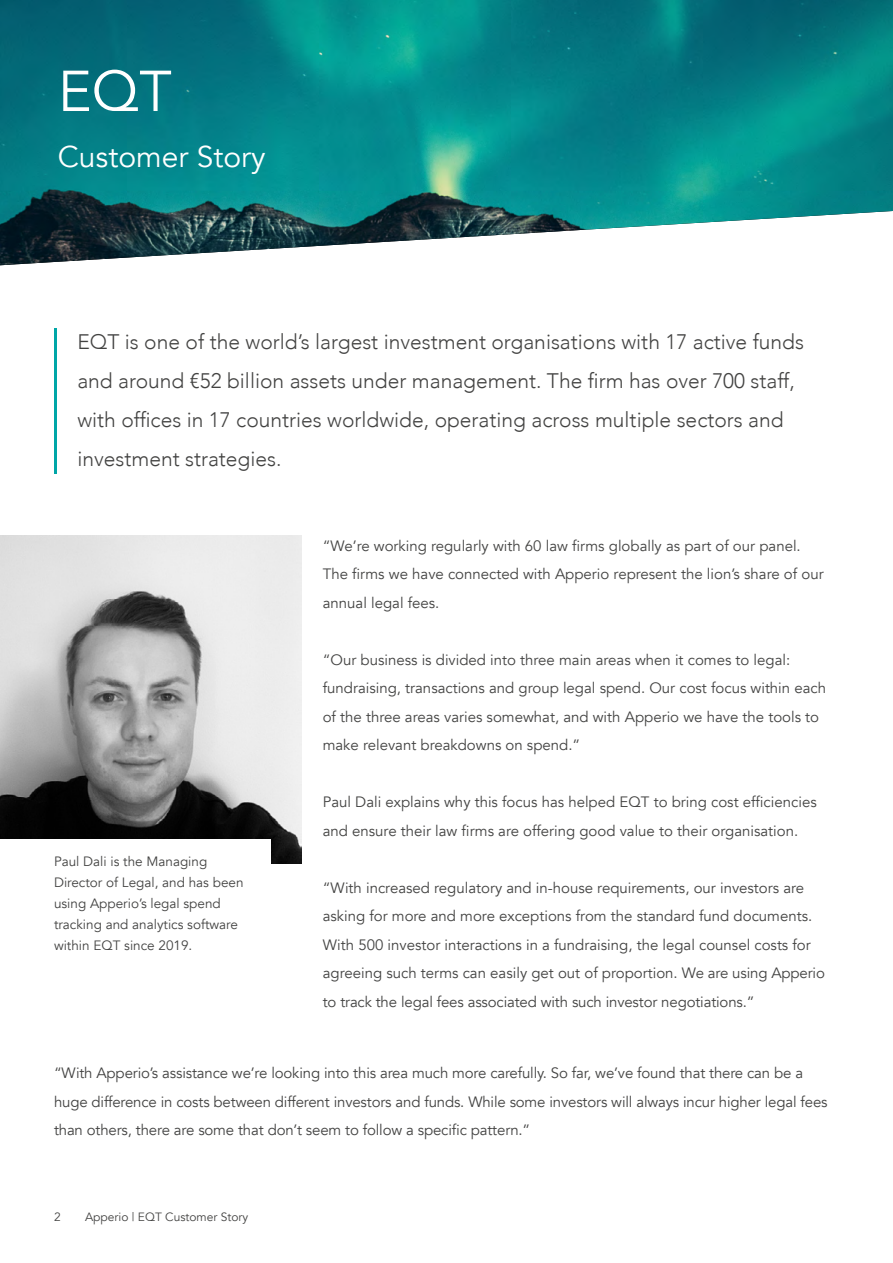
<style>
.page{position:relative;width:893px;height:1263px;background:#fff}
.page>*{position:absolute;margin:0;border:0;box-sizing:border-box;transform-origin:0 0}
.t1{font:57px "Avenir";color:#fff}
.t2{font:30px "Avenir";color:#fff}
.t3{font:300 21px/39px "Avenir";color:#434342}
.t4{font:15px/28.5px "Avenir";color:#434342}
.t5{font:13.5px/21px "Avenir";color:#434342}
.t6{font:12px "Avenir";color:#434342}
</style>
<div class="page">
<img style="left:0;top:0;width:893px;height:265px">
<hr style="left:54px;top:328px;width:3px;height:146px;background:#00a6a7">
<img style="left:0;top:536px;width:302px;height:327px">
<div style="left:0;top:839px;width:271px;height:132px;background:#fff"></div>
<h1 class="t1" style="left:58px;top:57px;width:116px">EQT</h1>
<h2 class="t2" style="left:58px;top:138px;width:209px">Customer Story</h2>
<p class="t3" style="left:77px;top:323px;width:728px">EQT is one of the world’s largest investment organisations with 17 active funds and around €52 billion assets under management. The firm has over 700 staff, with offices in 17 countries worldwide, operating across multiple sectors and investment strategies.</p>
<p class="t4" style="left:323px;top:532px;width:502px">“We’re working regularly with 60 law firms globally as part of our panel.<br>The firms we have connected with Apperio represent the lion’s share of our annual legal fees.</p>
<p class="t4" style="left:323px;top:646px;width:505px">“Our business is divided into three main areas when it comes to legal: fundraising, transactions and group legal spend. Our cost focus within each of the three areas varies somewhat, and with Apperio we have the tools to make relevant breakdowns on spend.”</p>
<p class="t5" style="left:54px;top:851px;width:191px">Paul Dali is the Managing<br>Director of Legal, and has been using Apperio’s legal spend tracking and analytics software within EQT since 2019.</p>
<p class="t4" style="left:323px;top:788px;width:495px">Paul Dali explains why this focus has helped EQT to bring cost efficiencies and ensure their law firms are offering good value to their organisation.</p>
<p class="t4" style="left:323px;top:874px;width:504px">“With increased regulatory and in-house requirements, our investors are asking for more and more exceptions from the standard fund documents.<br>With 500 investor interactions in a fundraising, the legal counsel costs for agreeing such terms can easily get out of proportion. We are using Apperio to track the legal fees associated with such investor negotiations.”</p>
<p class="t4" style="left:54px;top:1059px;width:775px">“With Apperio’s assistance we’re looking into this area much more carefully. So far, we’ve found that there can be a huge difference in costs between different investors and funds. While some investors will always incur higher legal fees than others, there are some that don’t seem to follow a specific pattern.”</p>
<p class="t6" style="left:54px;top:1210px;width:8px">2</p>
<p class="t6" style="left:85px;top:1210px;width:165px">Apperio | EQT Customer Story</p>
</div>
